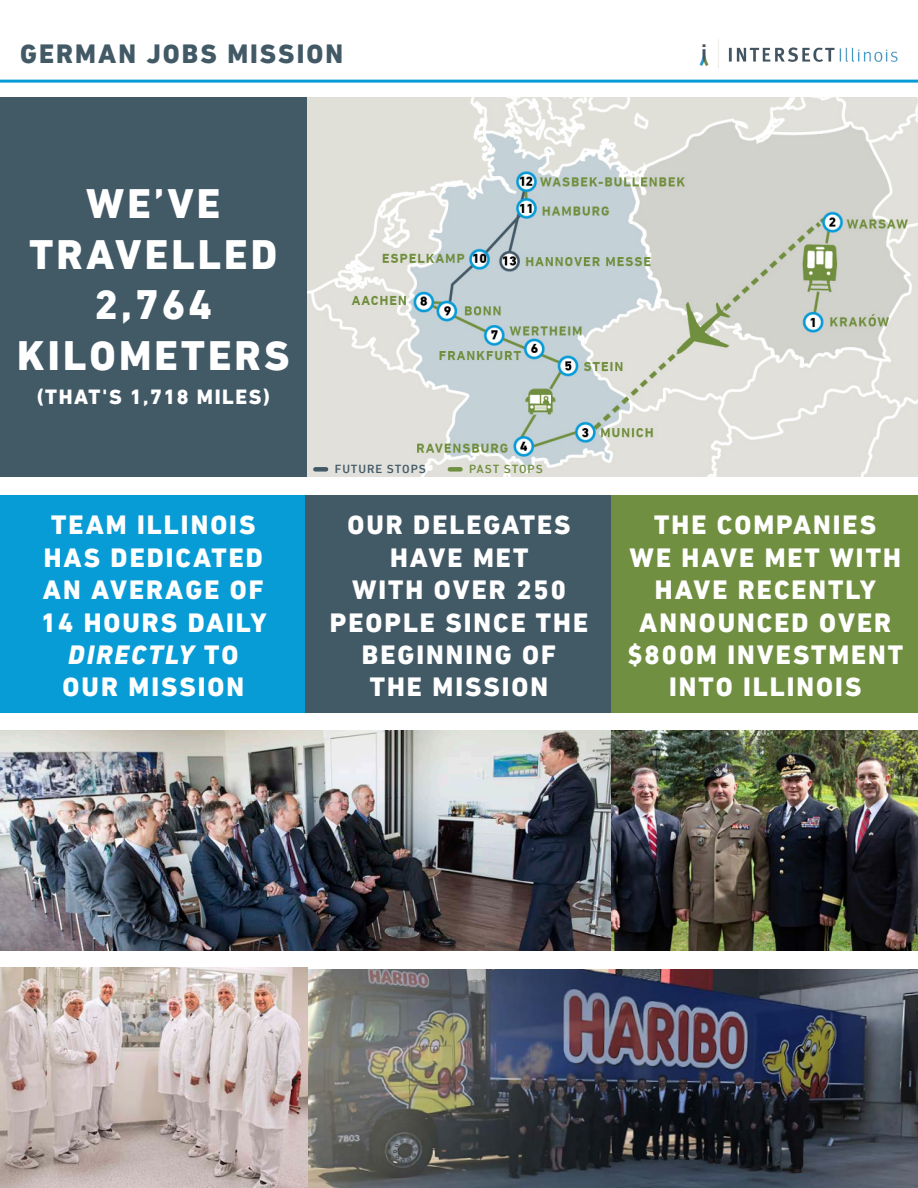
<style>
.page{position:relative;width:918px;height:1188px;background:#fff}
.page>*{position:absolute;margin:0;border:0;box-sizing:border-box;transform-origin:0 0}
.t1{font:800 42px/50.4px "DIN Next LT Pro";letter-spacing:.075em;color:#fff;text-align:center}
.t2{font:800 27px/32.4px "DIN Next LT Pro";letter-spacing:.075em;color:#fff;text-align:center}
.t3{font:800 27px "DIN Next LT Pro";letter-spacing:.075em;color:#425966}
.t4{font:800 21px "DIN Next LT Pro";letter-spacing:.075em;color:#fff}
.t5{font:500 12px "DIN Next LT Pro";letter-spacing:.075em;color:#425966}
.t6{font:500 12px "DIN Next LT Pro";letter-spacing:.075em;color:#708f40}
.s1{font-style:italic}
</style>
<div class="page">
<img style="left:307px;top:97px;width:611px;height:380px">
<div style="left:0;top:97px;width:307px;height:381px;background:#425966"></div>
<div style="left:315px;top:467px;width:11px;height:5px;background:#425966"></div>
<div style="left:450px;top:467px;width:11px;height:5px;background:#708f40"></div>
<hr style="left:0;top:80px;width:918px;height:3px;background:#089cd6">
<img style="left:699px;top:39px;width:199px;height:29px">
<div style="left:0;top:477px;width:307px;height:236px;background:#089cd6"></div>
<div style="left:306px;top:477px;width:306px;height:236px;background:#425966"></div>
<div style="left:611px;top:477px;width:307px;height:236px;background:#708f40"></div>
<img style="left:0;top:730px;width:611px;height:221px">
<img style="left:0;top:969px;width:918px;height:219px">
<img style="left:611px;top:730px;width:307px;height:221px">
<div style="left:0;top:477px;width:918px;height:18px;background:#fff"></div>
<p class="t3" style="left:20px;top:38px;width:324px">GERMAN JOBS MISSION</p>
<p class="t1" style="left:30px;top:179px;width:249px">WE’VE<br>TRAVELLED</p>
<p class="t1" style="left:95px;top:280px;width:119px">2,764</p>
<p class="t1" style="left:17px;top:330px;width:274px">KILOMETERS</p>
<p class="t4" style="left:37px;top:384px;width:235px">(THAT'S 1,718 MILES)</p>
<p class="t5" style="left:335px;top:462px;width:93px">FUTURE STOPS</p>
<p class="t6" style="left:469px;top:462px;width:75px">PAST STOPS</p>
<p class="t2" style="left:41px;top:509px;width:227px">TEAM ILLINOIS<br>HAS DEDICATED<br>AN AVERAGE OF<br>14 HOURS DAILY<br><span class="s1">DIRECTLY</span> TO<br>OUR MISSION</p>
<p class="t2" style="left:330px;top:509px;width:260px">OUR DELEGATES<br>HAVE MET<br>WITH OVER 250<br>PEOPLE SINCE THE<br>BEGINNING OF<br>THE MISSION</p>
<p class="t2" style="left:627px;top:509px;width:277px">THE COMPANIES<br>WE HAVE MET WITH<br>HAVE RECENTLY<br>ANNOUNCED OVER $800M INVESTMENT<br>INTO ILLINOIS</p>
</div>
